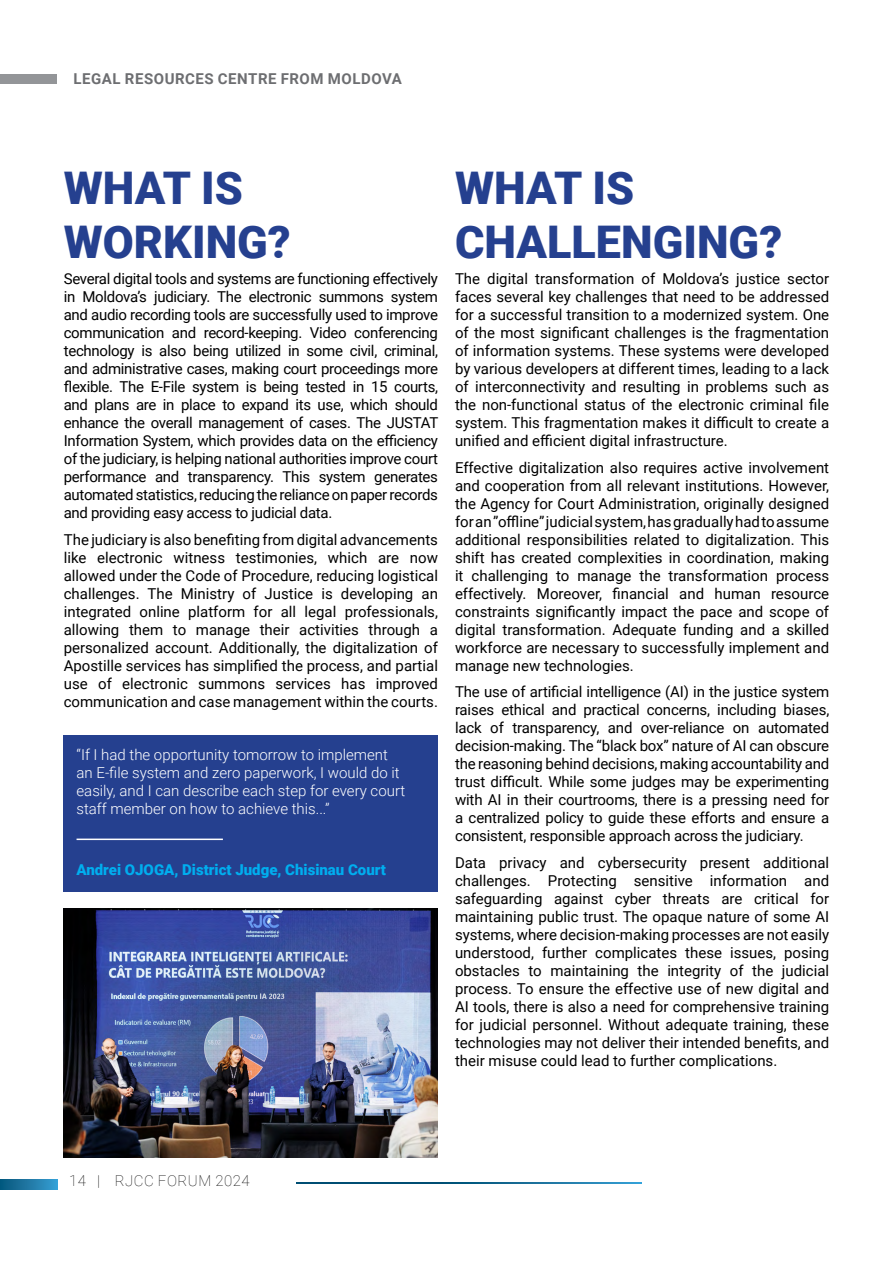
<style>
.page{position:relative;width:893px;height:1263px;background:#fff}
.page>*{position:absolute;margin:0;border:0;box-sizing:border-box;transform-origin:0 0}
.t1{font:900 45px/54px "Roboto";color:#25408f}
.t2{font:15px/18px "Roboto";color:#000;text-align:justify}
.t3{font:300 15px/18px "Roboto";color:#fff}
.t4{font:900 15px "Roboto";color:#00aeef}
.t5{font:700 15px "Roboto";letter-spacing:.035em;color:#6d6e71}
.t6{font:100 15px "Roboto";letter-spacing:.035em;color:#000}
</style>
<div class="page">
<div style="left:0;top:74px;width:57px;height:10px;background:#939598"></div>
<svg style="left:296px;top:1182px;width:345px;height:2px"></svg>
<svg style="left:0;top:1180px;width:57px;height:9px"></svg>
<div style="left:64px;top:735px;width:374px;height:95px;background:#25408f"></div>
<div style="left:64px;top:816px;width:374px;height:40px;background:#25408f"></div>
<div style="left:64px;top:851px;width:374px;height:40px;background:#25408f"></div>
<hr style="left:77px;top:838px;width:146px;height:2px;background:#fff">
<img style="left:64px;top:908px;width:374px;height:250px">
<p class="t5" style="left:74px;top:68px;width:330px">LEGAL RESOURCES CENTRE FROM MOLDOVA</p>
<h1 class="t1" style="left:64px;top:159px;width:229px">WHAT IS<br>WORKING?</h1>
<p class="t2" style="left:64px;top:269px;width:376px">Several digital tools and systems are functioning effectively in Moldova’s judiciary. The electronic summons system and audio recording tools are successfully used to improve communication and record-keeping. Video conferencing technology is also being utilized in some civil, criminal, and administrative cases, making court proceedings more flexible. The E-File system is being tested in 15 courts, and plans are in place to expand its use, which should enhance the overall management of cases. The JUSTAT Information System, which provides data on the efficiency of the judiciary, is helping national authorities improve court performance and transparency. This system generates automated statistics, reducing the reliance on paper records and providing easy access to judicial data.</p>
<p class="t2" style="left:64px;top:530px;width:376px">The judiciary is also benefiting from digital advancements like electronic witness testimonies, which are now allowed under the Code of Procedure, reducing logistical challenges. The Ministry of Justice is developing an integrated online platform for all legal professionals, allowing them to manage their activities through a personalized account. Additionally, the digitalization of Apostille services has simplified the process, and partial use of electronic summons services has improved communication and case management within the courts.</p>
<p class="t3" style="left:77px;top:745px;width:330px">“If I had the opportunity tomorrow to implement an E-file system and zero paperwork, I would do it easily, and I can describe each step for every court staff member on how to achieve this...”</p>
<p class="t4" style="left:77px;top:859px;width:311px">Andrei OJOGA, District Judge, Chisinau Court</p>
<h1 class="t1" style="left:455px;top:159px;width:329px">WHAT IS<br>CHALLENGING?</h1>
<p class="t2" style="left:455px;top:269px;width:376px">The digital transformation of Moldova’s justice sector faces several key challenges that need to be addressed for a successful transition to a modernized system. One of the most significant challenges is the fragmentation of information systems. These systems were developed by various developers at different times, leading to a lack of interconnectivity and resulting in problems such as the non-functional status of the electronic criminal file system. This fragmentation makes it difficult to create a unified and efficient digital infrastructure.</p>
<p class="t2" style="left:455px;top:458px;width:376px">Effective digitalization also requires active involvement and cooperation from all relevant institutions. However, the Agency for Court Administration, originally designed for an ”offline” judicial system, has gradually had to assume additional responsibilities related to digitalization. This shift has created complexities in coordination, making it challenging to manage the transformation process effectively. Moreover, financial and human resource constraints significantly impact the pace and scope of digital transformation. Adequate funding and a skilled workforce are necessary to successfully implement and manage new technologies.</p>
<p class="t2" style="left:455px;top:682px;width:376px">The use of artificial intelligence (AI) in the justice system raises ethical and practical concerns, including biases, lack of transparency, and over-reliance on automated decision-making. The “black box” nature of AI can obscure the reasoning behind decisions, making accountability and trust difficult. While some judges may be experimenting with AI in their courtrooms, there is a pressing need for a centralized policy to guide these efforts and ensure a consistent, responsible approach across the judiciary.</p>
<p class="t2" style="left:455px;top:853px;width:376px">Data privacy and cybersecurity present additional challenges. Protecting sensitive information and safeguarding against cyber threats are critical for maintaining public trust. The opaque nature of some AI systems, where decision-making processes are not easily understood, further complicates these issues, posing obstacles to maintaining the integrity of the judicial process. To ensure the effective use of new digital and AI tools, there is also a need for comprehensive training for judicial personnel. Without adequate training, these technologies may not deliver their intended benefits, and their misuse could lead to further complications.</p>
<p class="t6" style="left:69px;top:1170px;width:182px">14 | RJCC FORUM 2024</p>
</div>
